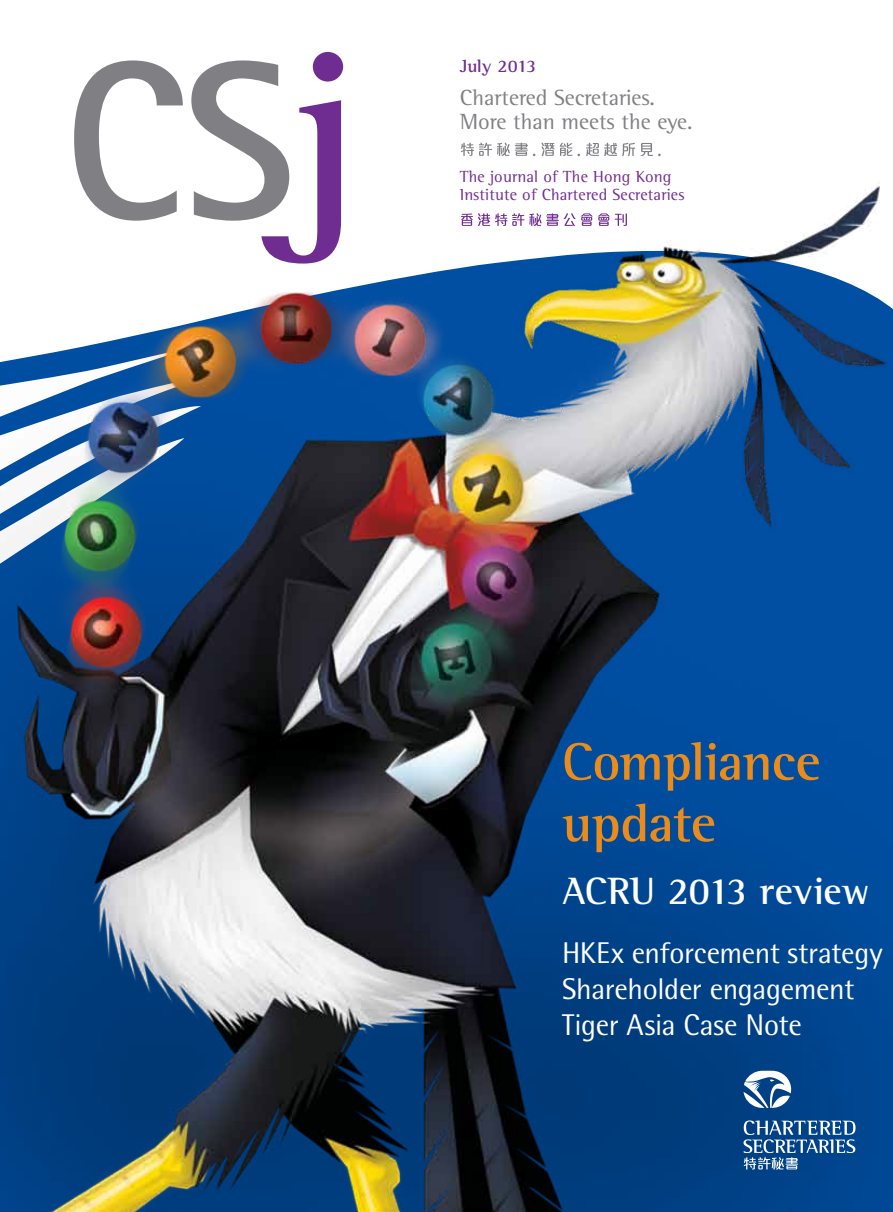
<style>
.page{position:relative;width:893px;height:1212px;background:#fff}
.page>*{position:absolute;margin:0;border:0;box-sizing:border-box;transform-origin:0 0}
.t1{font:700 225px "Rotis Sans Serif";color:#807f83}
.t2{font:700 54px/61.5px "Rotis Semi Serif";letter-spacing:-.015em;color:#ea8c1c}
.t3{font:700 39px "Rotis Semi Serif";letter-spacing:-.005em;color:#fff}
.t4{font:30px/36px "Rotis Semi Sans";letter-spacing:-.01em;color:#fff}
.t5{font:22.5px/24px "Rotis Semi Serif";color:#807f83}
.t6{font:700 18px "Rotis Semi Serif";letter-spacing:-.005em;color:#6f2c91}
.t7{font:16.5px/18px "Rotis Semi Serif";letter-spacing:.01em;color:#6f2c91}
.s1{font-family:"Rotis Semi Serif";font-size:237px;color:#6f2c91}
</style>
<div class="page">
<img style="left:0;top:142px;width:893px;height:1070px">
<svg style="left:743px;top:1120px;width:112px;height:49px;background:#4071a6"></svg>
<svg style="left:743px;top:1071px;width:48px;height:37px"></svg>
<h1 class="t1" style="left:64px;top:0;width:297px">CS<span class="s1">j</span></h1>
<p class="t6" style="left:460px;top:55px;width:78px">July 2013</p>
<p class="t5" style="left:460px;top:85px;width:234px">Chartered Secretaries.<br>More than meets the eye.</p>
<p class="t7" style="left:460px;top:167px;width:226px">The journal of The Hong Kong<br>Institute of Chartered Secretaries</p>
<h2 class="t2" style="left:562px;top:730px;width:260px">Compliance update</h2>
<h3 class="t3" style="left:563px;top:867px;width:309px">ACRU 2013 review</h3>
<p class="t4" style="left:562px;top:935px;width:322px">HKEx enforcement strategy<br>Shareholder engagement<br>Tiger Asia Case Note</p>
</div>
